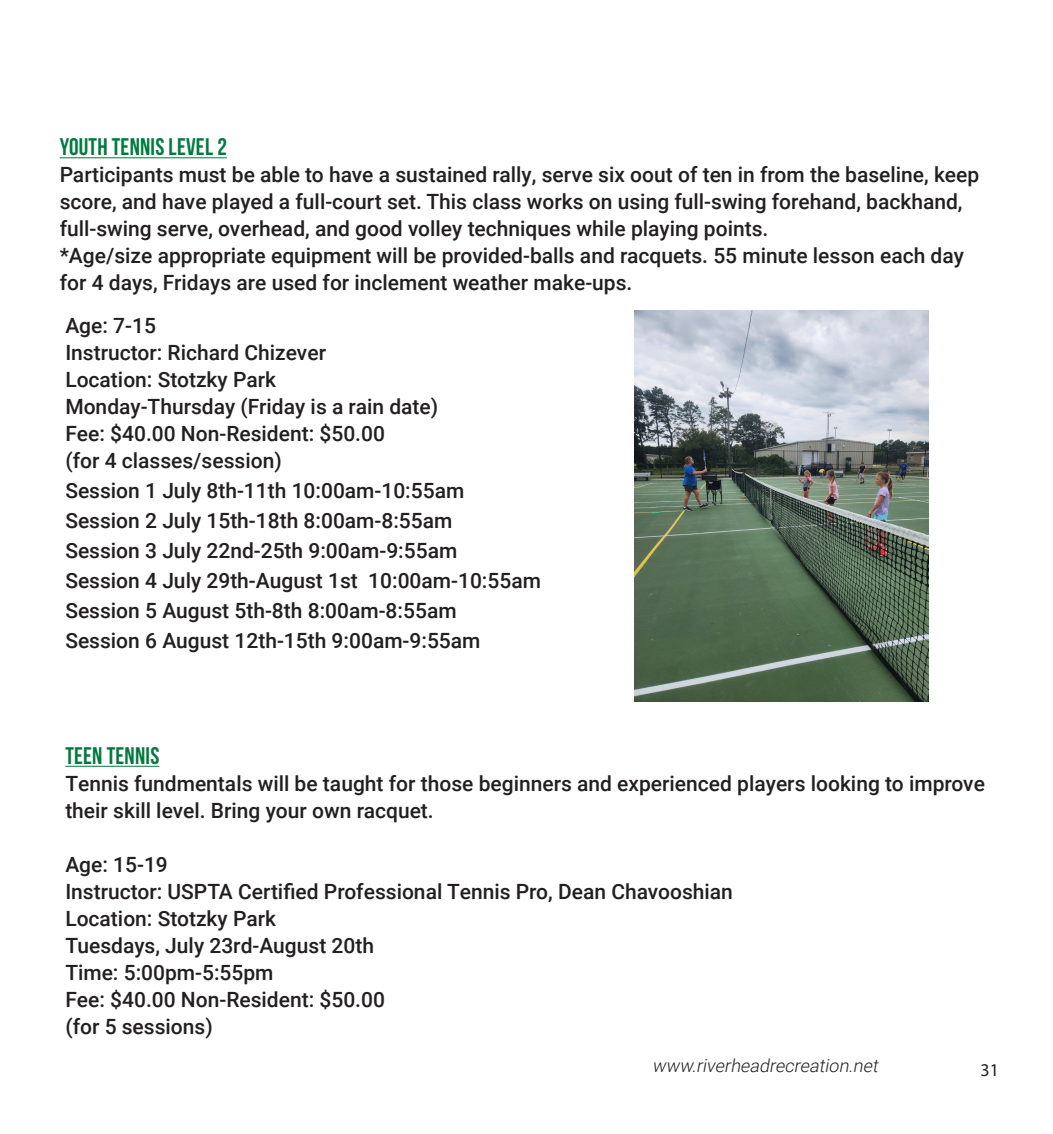
<style>
.page{position:relative;width:1053px;height:1134px;background:#fff}
.page>*{position:absolute;margin:0;border:0;box-sizing:border-box;transform-origin:0 0}
.Paragraph_Headers{font:24px "Bebas Neue";letter-spacing:.01em;color:#007b3f}
.Recreation_Body_Copy{font:500 21px/27px "Roboto";color:#231f20}
.t1{font:italic 300 18px "Roboto";color:#231f20}
.t2{font:18px "Myriad Pro";color:#231f20}
</style>
<div class="page">
<hr style="left:60px;top:157px;width:167px;height:1px;background:#007b3f">
<hr style="left:65px;top:766px;width:94px;height:1px;background:#007b3f">
<img style="left:635px;top:310px;width:293px;height:392px">
<p class="Paragraph_Headers" style="left:60px;top:134px;width:169px">YOUTH TENNIS LEVEL 2</p>
<p class="Recreation_Body_Copy" style="left:60px;top:160px;width:921px">Participants must be able to have a sustained rally, serve six oout of ten in from the baseline, keep score, and have played a full-court set. This class works on using full-swing forehand, backhand, full-swing serve, overhead, and good volley techniques while playing points.</p>
<p class="Recreation_Body_Copy" style="left:60px;top:241px;width:906px">*Age/size appropriate equipment will be provided-balls and racquets. 55 minute lesson each day for 4 days, Fridays are used for inclement weather make-ups.</p>
<p class="Recreation_Body_Copy" style="left:65px;top:311px;width:92px">Age: 7-15</p>
<p class="Recreation_Body_Copy" style="left:65px;top:338px;width:262px">Instructor: Richard Chizever</p>
<p class="Recreation_Body_Copy" style="left:65px;top:365px;width:212px">Location: Stotzky Park</p>
<p class="Recreation_Body_Copy" style="left:65px;top:392px;width:374px">Monday-Thursday (Friday is a rain date)</p>
<p class="Recreation_Body_Copy" style="left:65px;top:419px;width:321px">Fee: $40.00 Non-Resident: $50.00</p>
<p class="Recreation_Body_Copy" style="left:65px;top:446px;width:218px">(for 4 classes/session)</p>
<p class="Recreation_Body_Copy" style="left:65px;top:476px;width:401px">Session 1 July 8th-11th 10:00am-10:55am</p>
<p class="Recreation_Body_Copy" style="left:65px;top:506px;width:389px">Session 2 July 15th-18th 8:00am-8:55am</p>
<p class="Recreation_Body_Copy" style="left:65px;top:536px;width:393px">Session 3 July 22nd-25th 9:00am-9:55am</p>
<p class="Recreation_Body_Copy" style="left:65px;top:566px;width:477px">Session 4 July 29th-August 1st 10:00am-10:55am</p>
<p class="Recreation_Body_Copy" style="left:65px;top:596px;width:393px">Session 5 August 5th-8th 8:00am-8:55am</p>
<p class="Recreation_Body_Copy" style="left:65px;top:626px;width:417px">Session 6 August 12th-15th 9:00am-9:55am</p>
<p class="Paragraph_Headers" style="left:65px;top:742px;width:95px">TEEN TENNIS</p>
<p class="Recreation_Body_Copy" style="left:65px;top:769px;width:921px">Tennis fundmentals will be taught for those beginners and experienced players looking to improve their skill level. Bring your own racquet.</p>
<p class="Recreation_Body_Copy" style="left:65px;top:850px;width:104px">Age: 15-19</p>
<p class="Recreation_Body_Copy" style="left:65px;top:877px;width:669px">Instructor: USPTA Certified Professional Tennis Pro, Dean Chavooshian</p>
<p class="Recreation_Body_Copy" style="left:65px;top:904px;width:212px">Location: Stotzky Park</p>
<p class="Recreation_Body_Copy" style="left:65px;top:931px;width:310px">Tuesdays, July 23rd-August 20th</p>
<p class="Recreation_Body_Copy" style="left:65px;top:958px;width:210px">Time: 5:00pm-5:55pm</p>
<p class="Recreation_Body_Copy" style="left:65px;top:985px;width:321px">Fee: $40.00 Non-Resident: $50.00</p>
<p class="Recreation_Body_Copy" style="left:65px;top:1012px;width:149px">(for 5 sessions)</p>
<p class="t1" style="left:652px;top:1053px;width:231px">www.riverheadrecreation.net</p>
<p class="t2" style="left:981px;top:1059px;width:20px">31</p>
</div>
